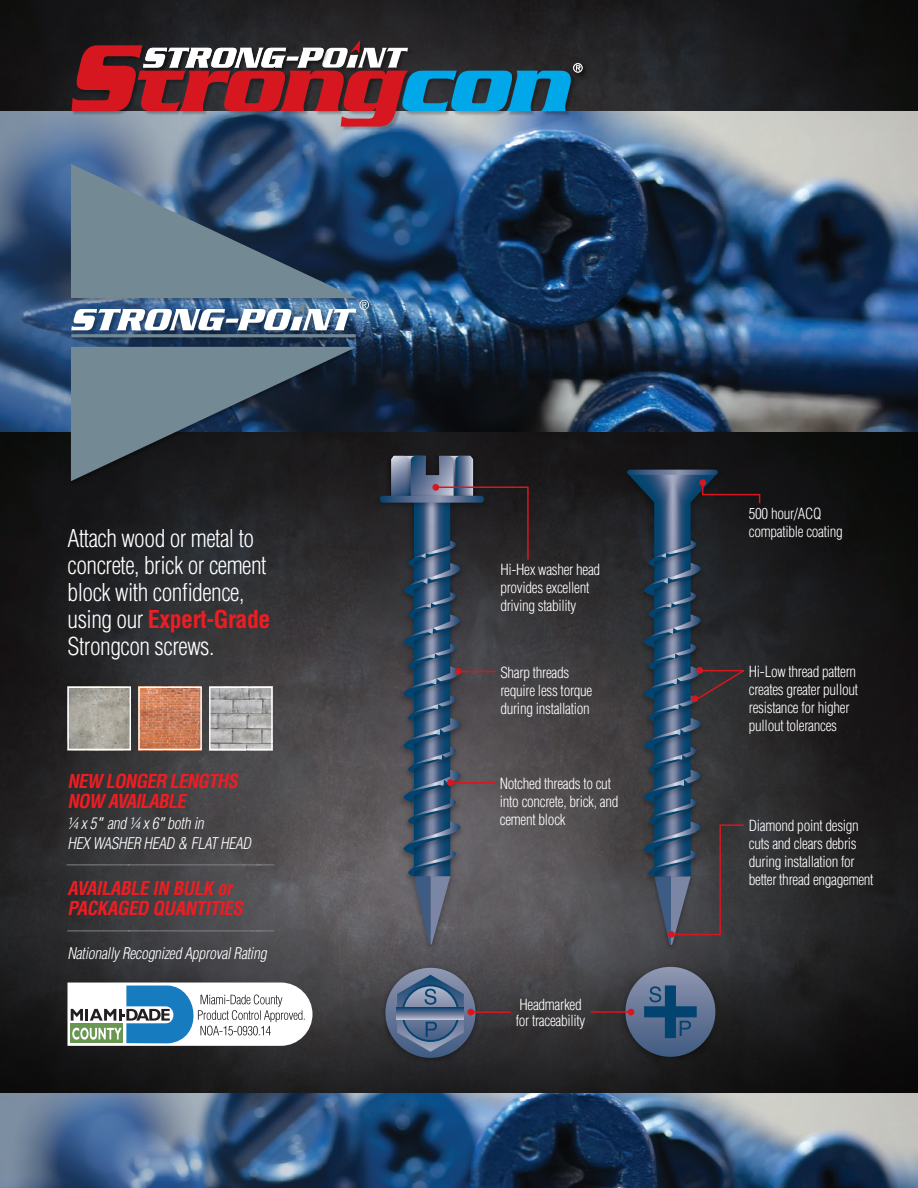
<style>
.page{position:relative;width:918px;height:1188px;background:#fff}
.page>*{position:absolute;margin:0;border:0;box-sizing:border-box;transform-origin:0 0}
.t1{font:300 condensed 24px/27px "Helvetica LT Std";letter-spacing:-.02em;color:#fff}
.t2{font:italic 700 condensed 18.75px/20.2px "Helvetica LT Std";color:#ee1d23}
.t3{font:italic 300 condensed 18.75px "Helvetica LT Std";color:#808285}
.t4{font:italic 300 condensed 15.75px/19.5px "Helvetica LT Std";color:#fff}
.t5{font:300 condensed 15px/18px "Helvetica LT Std";letter-spacing:-.02em;color:#fff}
.s1{font-weight:700;color:#ee1d23}
.s2{font-family:"Myriad Pro";font-weight:400;font-style:normal;font-stretch:normal}
</style>
<div class="page">
<img style="left:0;top:111px;width:918px;height:983px">
<img style="left:594px;top:1094px;width:324px;height:94px">
<svg style="left:0;top:0;width:918px;height:111px;background:#1b1b1d"></svg>
<img style="left:380px;top:964px;width:102px;height:102px">
<svg style="left:385px;top:968px;width:91px;height:90px"></svg>
<svg style="left:397px;top:975px;width:67px;height:77px;background:#5e7494"></svg>
<img style="left:619px;top:962px;width:103px;height:104px">
<svg style="left:625px;top:967px;width:90px;height:90px;background:#667696"></svg>
<svg style="left:644px;top:986px;width:53px;height:52px;background:#3b6186"></svg>
<div style="left:467px;top:1009px;width:7px;height:7px;background:#d7171f;border-radius:50%"></div>
<hr style="left:473px;top:1011px;width:38px;height:2px;background:#d7171f">
<div style="left:628px;top:1009px;width:6px;height:7px;background:#d7171f;border-radius:50%"></div>
<hr style="left:591px;top:1011px;width:37px;height:2px;background:#d7171f">
<svg style="left:68px;top:983px;width:245px;height:63px"></svg>
<img style="left:69px;top:689px;width:60px;height:59px">
<div style="left:67px;top:687px;width:64px;height:63px;border:1px solid #fff"></div>
<img style="left:140px;top:689px;width:60px;height:59px">
<div style="left:138px;top:687px;width:64px;height:63px;border:1px solid #fff"></div>
<img style="left:211px;top:689px;width:60px;height:59px">
<div style="left:209px;top:687px;width:64px;height:63px;border:1px solid #fff"></div>
<img style="left:385px;top:456px;width:6px;height:35px">
<img style="left:407px;top:944px;width:50px;height:10px">
<img style="left:373px;top:491px;width:18px;height:21px">
<svg style="left:380px;top:496px;width:104px;height:7px"></svg>
<svg style="left:391px;top:456px;width:138px;height:488px;background:#474f5b"></svg>
<div style="left:455px;top:668px;width:7px;height:7px;background:#d7171f;border-radius:50%"></div>
<hr style="left:461px;top:671px;width:35px;height:1px;background:#d7171f">
<img style="left:620px;top:465px;width:105px;height:489px">
<svg style="left:627px;top:470px;width:91px;height:5px"></svg>
<svg style="left:627px;top:473px;width:134px;height:472px;background:#353e4a"></svg>
<div style="left:696px;top:667px;width:7px;height:7px;background:#d7171f;border-radius:50%"></div>
<div style="left:447px;top:779px;width:7px;height:7px;background:#d7171f;border-radius:50%"></div>
<hr style="left:452px;top:782px;width:43px;height:2px;background:#d7171f">
<img style="left:0;top:111px;width:594px;height:321px">
<svg style="left:0;top:1094px;width:594px;height:94px;background:#38577d"></svg>
<img style="left:70px;top:346px;width:292px;height:140px">
<svg style="left:71px;top:347px;width:286px;height:134px;background:#44525c"></svg>
<img style="left:70px;top:333px;width:291px;height:10px">
<hr style="left:71px;top:334px;width:285px;height:3px;background:#738a95">
<img style="left:70px;top:308px;width:27px;height:27px">
<img style="left:97px;top:330px;width:18px;height:5px">
<img style="left:115px;top:330px;width:28px;height:5px">
<img style="left:143px;top:330px;width:25px;height:5px">
<img style="left:168px;top:330px;width:29px;height:5px">
<img style="left:197px;top:330px;width:33px;height:5px">
<img style="left:236px;top:330px;width:27px;height:5px">
<img style="left:263px;top:330px;width:26px;height:5px">
<img style="left:289px;top:330px;width:12px;height:5px">
<img style="left:301px;top:330px;width:31px;height:5px">
<img style="left:332px;top:330px;width:30px;height:5px">
<img style="left:369px;top:299px;width:5px;height:16px">
<svg style="left:71px;top:164px;width:298px;height:166px;background:#59738c"></svg>
<img style="left:349px;top:39px;width:16px;height:1px">
<img style="left:70px;top:44px;width:343px;height:88px">
<img style="left:583px;top:62px;width:5px;height:16px">
<svg style="left:72px;top:40px;width:511px;height:87px;background:#6c515f"></svg>
<h1 class="t1" style="left:68px;top:525px;width:205px">Attach wood or metal to concrete, brick or cement block with confidence, using our <span class="s1">Expert-Grade<br></span>Strongcon screws.</h1>
<p class="t2" style="left:68px;top:771px;width:176px">NEW LONGER LENGTHS<br>NOW AVAILABLE</p>
<p class="t4" style="left:68px;top:813px;width:189px">¼ x5<span class="s2">”</span> and¼ x6<span class="s2">”</span> bothin<br>HEX WASHER HEAD &amp; FLATHEAD</p>
<p class="t3" style="left:67px;top:844px;width:213px">________________________</p>
<p class="t2" style="left:68px;top:878px;width:181px">AVAILABLE IN BULK or<br>PACKAGED QUANTITIES</p>
<p class="t3" style="left:68px;top:911px;width:213px">________________________</p>
<p class="t4" style="left:68px;top:944px;width:204px">NationallyRecognizedApprovalRating</p>
<p class="t5" style="left:500px;top:560px;width:101px">Hi-Hex washer head provides excellent driving stability</p>
<p class="t5" style="left:500px;top:663px;width:94px">Sharp threads require less torque during installation</p>
<p class="t5" style="left:500px;top:774px;width:120px">Notched threads to cut into concrete, brick, and cement block</p>
<p class="t5" style="left:516px;top:996px;width:71px;line-height:16.5px">Headmarked for traceability</p>
<p class="t5" style="left:749px;top:505px;width:96px">500 hour/ACQ compatible coating</p>
<p class="t5" style="left:749px;top:662px;width:111px">Hi-Low thread pattern creates greater pullout resistance for higher pullout tolerances</p>
<p class="t5" style="left:749px;top:816px;width:126px">Diamond point design cuts and clears debris during installation for better thread engagement</p>
</div>
